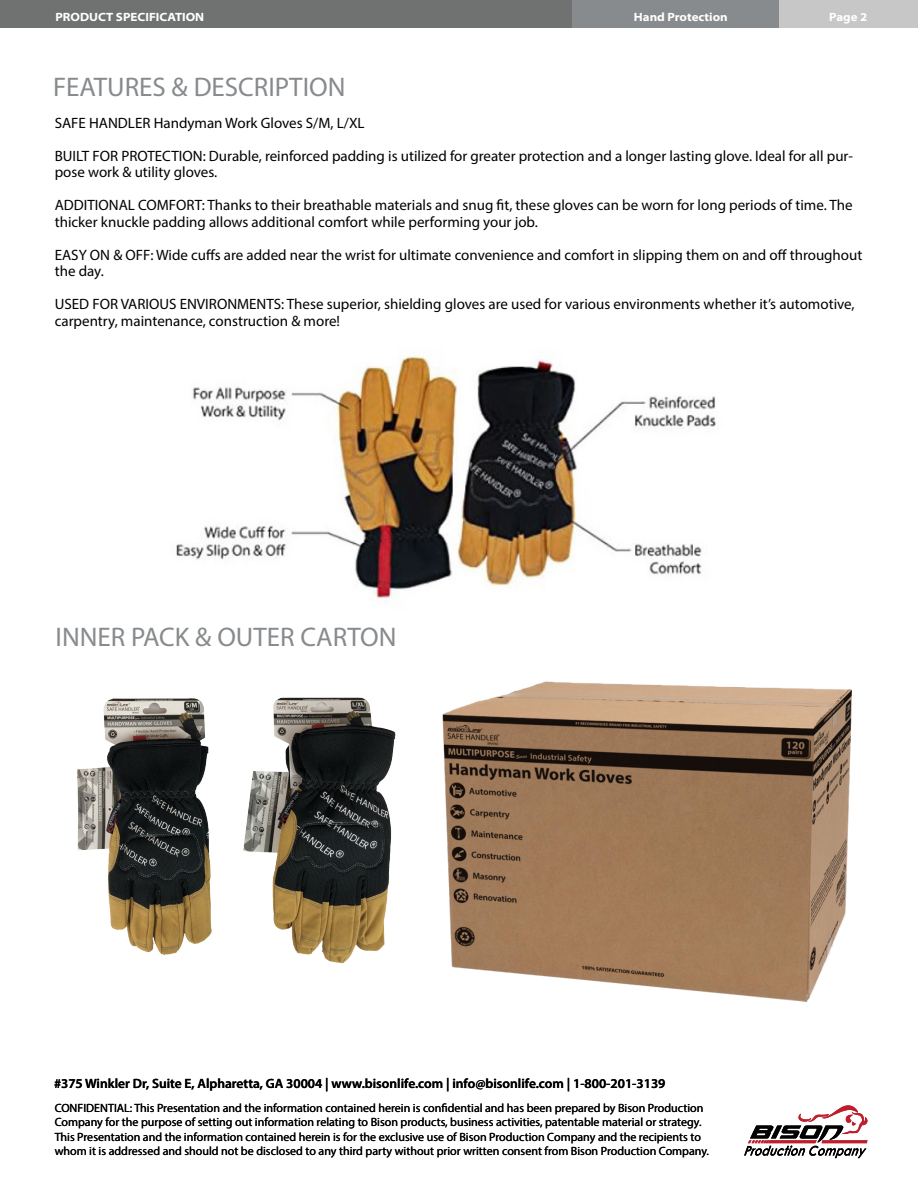
<style>
.page{position:relative;width:918px;height:1188px;background:#fff}
.page>*{position:absolute;margin:0;border:0;box-sizing:border-box;transform-origin:0 0}
.t1{font:27px "Myriad Pro";color:#888b8d}
.t2{font:15px/16.5px "Myriad Pro";color:#000}
.t3{font:600 13.5px "Myriad Pro";color:#000}
.t4{font:12px/14.4px "Myriad Pro";color:#000}
.t5{font:700 semi-expanded 12px "Myriad Pro";color:#fff}
</style>
<div class="page">
<svg style="left:744px;top:1105px;width:124px;height:53px"></svg>
<div style="left:764px;top:0;width:154px;height:28px;background:#c8c7c7"></div>
<div style="left:502px;top:0;width:277px;height:28px;background:#888b8d"></div>
<div style="left:0;top:0;width:572px;height:28px;background:#707272"></div>
<img style="left:442px;top:681px;width:410px;height:321px">
<img style="left:176px;top:355px;width:540px;height:247px">
<img style="left:77px;top:697px;width:319px;height:267px">
<p class="t5" style="left:56px;top:10px;width:150px">PRODUCT SPECIFICATION</p>
<p class="t5" style="left:634px;top:10px;width:95px">Hand Protection</p>
<p class="t5" style="left:829px;top:10px;width:40px">Page 2</p>
<h1 class="t1" style="left:53px;top:70px;width:294px">FEATURES &amp; DESCRIPTION</h1>
<p class="t2" style="left:55px;top:114px;width:311px">SAFE HANDLER Handyman Work Gloves S/M, L/XL</p>
<p class="t2" style="left:55px;top:147px;width:800px">BUILT FOR PROTECTION: Durable, reinforced padding is utilized for greater protection and a longer lasting glove. Ideal for all pur&shy;pose work &amp; utility gloves.</p>
<p class="t2" style="left:55px;top:197px;width:799px">ADDITIONAL COMFORT: Thanks to their breathable materials and snug fit, these gloves can be worn for long periods of time. The thicker knuckle padding allows additional comfort while performing your job.</p>
<p class="t2" style="left:55px;top:246px;width:809px">EASY ON &amp; OFF: Wide cuffs are added near the wrist for ultimate convenience and comfort in slipping them on and off throughout the day.</p>
<p class="t2" style="left:55px;top:296px;width:801px">USED FOR VARIOUS ENVIRONMENTS: These superior, shielding gloves are used for various environments whether it’s automotive, carpentry, maintenance, construction &amp; more!</p>
<h1 class="t1" style="left:56px;top:620px;width:342px">INNER PACK &amp; OUTER CARTON</h1>
<p class="t3" style="left:54px;top:1075px;width:613px">#375 Winkler Dr, Suite E, Alpharetta, GA 30004 | www.bisonlife.com | info@bisonlife.com | 1-800-201-3139</p>
<p class="t4" style="left:55px;top:1100px;width:656px">CONFIDENTIAL: This Presentation and the information contained herein is confidential and has been prepared by Bison Production Company for the purpose of setting out information relating to Bison products, business activities, patentable material or strategy.<br>This Presentation and the information contained herein is for the exclusive use of Bison Production Company and the recipients to whom it is addressed and should not be disclosed to any third party without prior written consent from Bison Production Company.</p>
</div>
